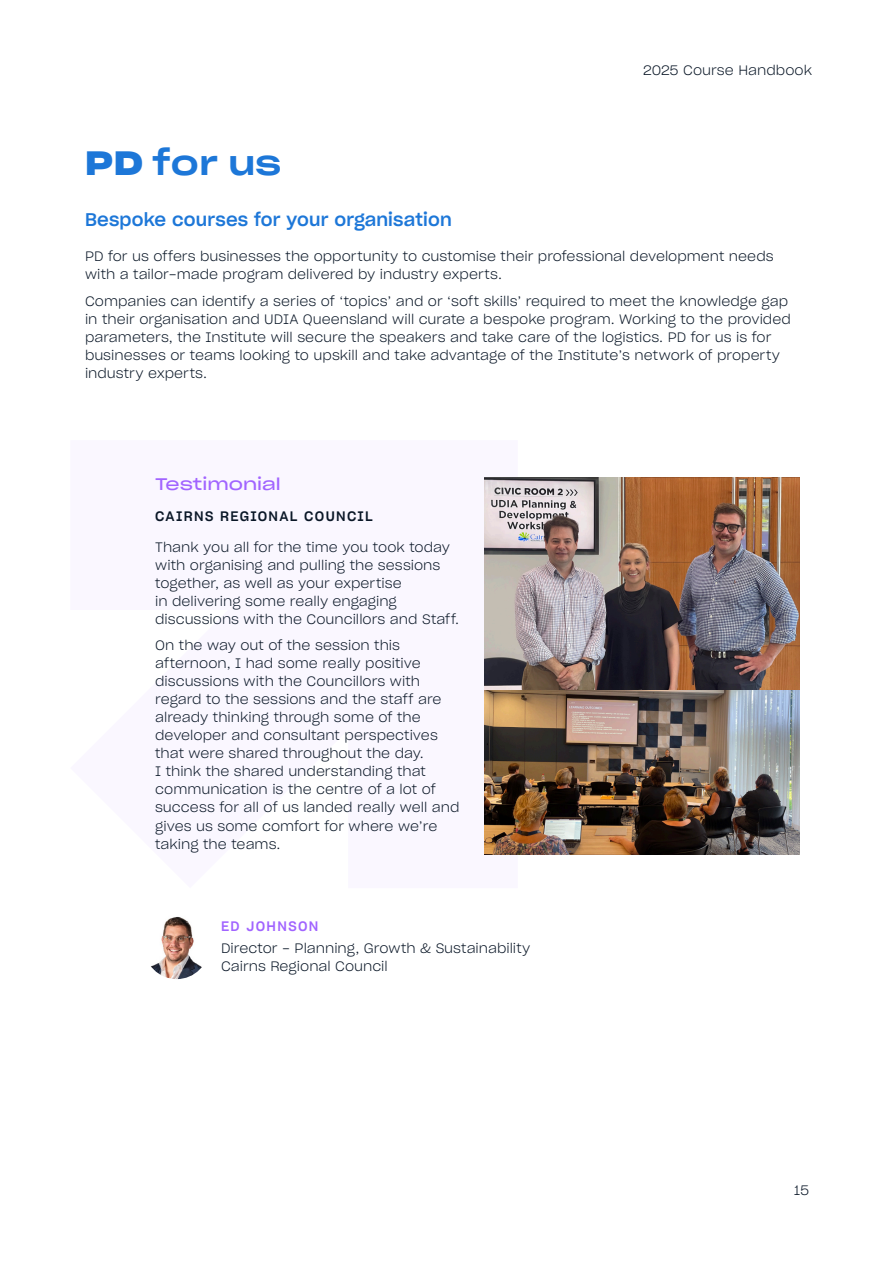
<style>
.page{position:relative;width:893px;height:1263px;background:#fff}
.page>*{position:absolute;margin:0;border:0;box-sizing:border-box;transform-origin:0 0}
.Heading_1{font:33px "Sharp Grotesk Medium 25";color:#1d77d8}
.Feature_paragraph{font:18px "Sharp Grotesk Medium 20";letter-spacing:.01em;color:#1d77d8}
.Feature_Heading{font:16.5px "Sharp Grotesk Book 25";color:#a164ff}
.t1{font:13.5px/18px "Sharp Grotesk Light 20";color:#0a1727}
.Feature_Heading_2{font:13.5px "Sharp Grotesk Medium 20";letter-spacing:.1em;color:#0a1727}
.Feature_Heading_2-2{font:13.5px "Sharp Grotesk Medium 20";letter-spacing:.1em;color:#a164ff}
.s1{font-family:"Sharp Grotesk Semi Bold 25"}
</style>
<div class="page">
<img style="left:144px;top:914px;width:65px;height:65px;border-radius:32px">
<img style="left:485px;top:477px;width:314px;height:378px">
<p class="t1" style="left:643px;top:60px;width:171px">2025 Course Handbook</p>
<p class="Heading_1" style="left:85px;top:133px;width:198px"><span class="s1">PD</span> for us</p>
<p class="Feature_paragraph" style="left:85px;top:205px;width:368px">Bespoke courses for your organisation</p>
<p class="t1" style="left:85px;top:247px;width:690px">PD for us offers businesses the opportunity to customise their professional development needs with a tailor-made program delivered by industry experts.</p>
<p class="t1" style="left:85px;top:291px;width:707px">Companies can identify a series of ‘topics’ and or ‘soft skills’ required to meet the knowledge gap in their organisation and UDIA Queensland will curate a bespoke program. Working to the provided parameters, the Institute will secure the speakers and take care of the logistics. PD for us is for businesses or teams looking to upskill and take advantage of the Institute’s network of property industry experts.</p>
<p class="Feature_Heading" style="left:155px;top:470px;width:127px">Testimonial</p>
<p class="Feature_Heading_2" style="left:155px;top:505px;width:219px">CAIRNS REGIONAL COUNCIL</p>
<p class="t1" style="left:155px;top:537px;width:303px">Thank you all for the time you took today with organising and pulling the sessions together, as well as your expertise<br>in delivering some really engaging discussions with the Councillors and Staff.</p>
<p class="t1" style="left:155px;top:636px;width:306px">On the way out of the session this afternoon, I had some really positive discussions with the Councillors with regard to the sessions and the staff are already thinking through some of the developer and consultant perspectives that were shared throughout the day.<br>I think the shared understanding that communication is the centre of a lot of success for all of us landed really well and gives us some comfort for where we’re taking the teams.</p>
<p class="Feature_Heading_2-2" style="left:221px;top:914px;width:99px">ED JOHNSON</p>
<p class="t1" style="left:221px;top:939px;width:311px">Director - Planning, Growth &amp; Sustainability<br>Cairns Regional Council</p>
<p class="t1" style="left:794px;top:1180px;width:16px">15</p>
</div>
